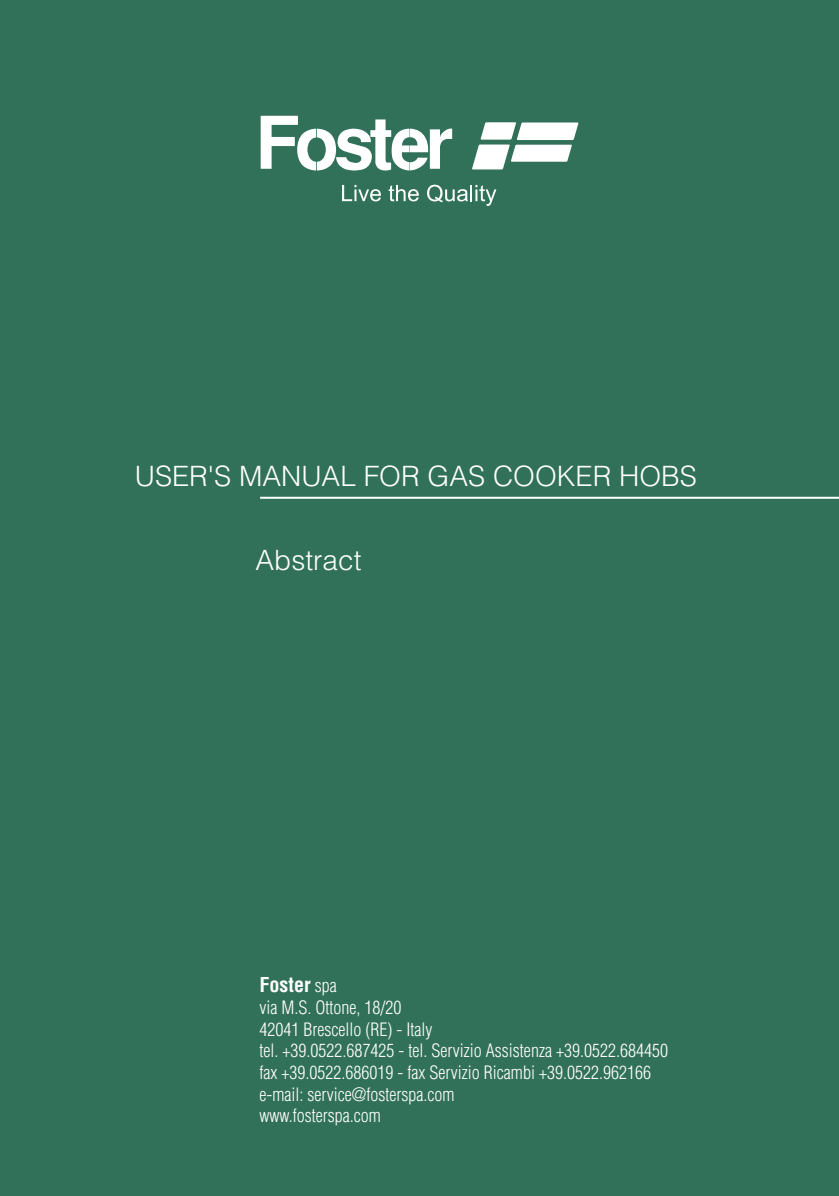
<style>
.page{position:relative;width:839px;height:1196px;background:#fff}
.page>*{position:absolute;margin:0;border:0;box-sizing:border-box;transform-origin:0 0}
.t1{font:300 28px "Helvetica LT Std";color:#fff}
.t2{font:700 condensed 20px "Helvetica LT Std";color:#fff}
.t3{font:300 condensed 18px/21.6px "Helvetica LT Std";color:#fff}
.s1{font-weight:300;font-size:18px}
</style>
<div class="page">
<div style="left:0;top:0;width:838px;height:1195px;background:#327159"></div>
<svg style="left:342px;top:185px;width:39px;height:16px"></svg>
<svg style="left:388px;top:185px;width:30px;height:16px"></svg>
<svg style="left:427px;top:185px;width:69px;height:21px"></svg>
<svg style="left:260px;top:116px;width:192px;height:54px"></svg>
<svg style="left:472px;top:122px;width:106px;height:47px"></svg>
<hr style="left:260px;top:496px;width:578px;height:2px;background:#fff">
<h1 class="t1" style="left:135px;top:458px;width:563px">USER'S MANUAL FOR GAS COOKER HOBS</h1>
<h1 class="t1" style="left:255px;top:542px;width:107px">Abstract</h1>
<p class="t2" style="left:259px;top:972px;width:79px">Foster <span class="s1">spa</span></p>
<p class="t3" style="left:259px;top:996px;width:410px">via M.S. Ottone, 18/20<br>42041 Brescello (RE) - Italy<br>tel. +39.0522.687425 - tel. Servizio Assistenza +39.0522.684450 fax +39.0522.686019 - fax Servizio Ricambi +39.0522.962166 e-mail: service@fosterspa.com<br>www.fosterspa.com</p>
</div>
